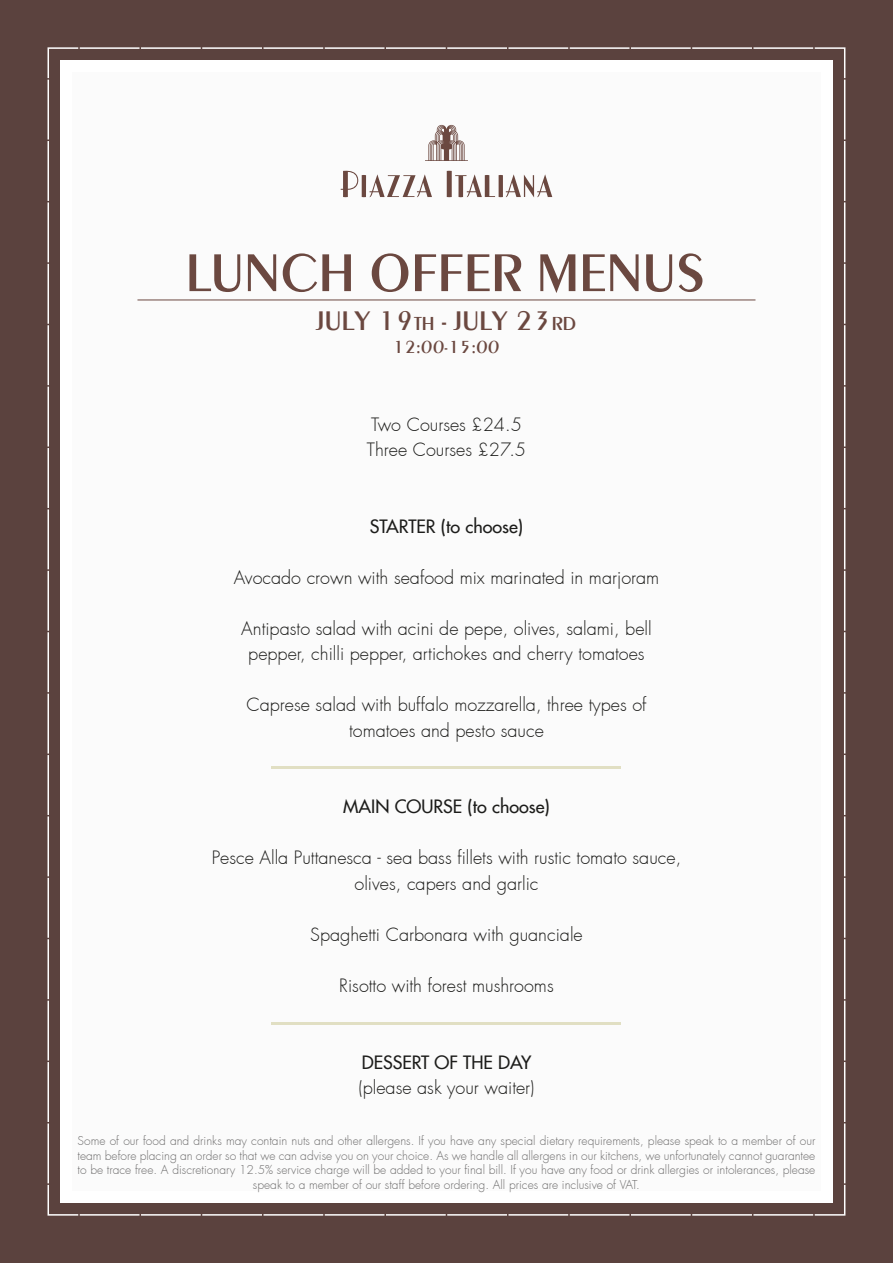
<style>
.page{position:relative;width:893px;height:1263px;background:#5b423e}
.page>*{position:absolute;margin:0;border:0;box-sizing:border-box;transform-origin:0 0}
.t1{font:55.2px "Peignot Med";letter-spacing:.035em;color:#6b4840}
.t2{font:27.75px "Peignot Med";letter-spacing:.035em;color:#6b4840}
.t3{font:300 18px/25.5px "Futura";color:#1d1d1b;text-align:center}
.t4{font:500 18px "Futura";color:#1d1d1b}
.t5{font:18px "Peignot Med";letter-spacing:.035em;color:#6b4840}
.t6{font:300 12px/14.4px "Futura";color:#706f6f;text-align:center}
.s1{font-size:19.5px}
</style>
<div class="page">
<div style="left:47px;top:47px;width:799px;height:1169px;background:#fbfbfb"></div>
<hr style="left:272px;top:767px;width:349px;height:2px;background:#e1dfc3">
<hr style="left:272px;top:1022px;width:349px;height:2px;background:#e1dfc3">
<hr style="left:137px;top:300px;width:618px;height:1px;background:#6b4840">
<h1 class="t1" style="left:187px;top:243px;width:519px">LUNCH OFFER MENUS</h1>
<h2 class="t2" style="left:317px;top:306px;width:261px">JULY 19<span class="s1">TH</span> - JULY 23<span class="s1">RD</span></h2>
<h3 class="t5" style="left:393px;top:337px;width:108px">12:00-15:00</h3>
<h3 class="t3" style="left:367px;top:412px;width:161px;text-align:left">Two Courses £24.5<br>Three Courses £27.5</h3>
<h3 class="t4" style="left:370px;top:515px;width:155px">STARTER (to choose)</h3>
<h3 class="t3" style="left:234px;top:565px;width:427px">Avocado crown with seafood mix marinated in marjoram</h3>
<h3 class="t3" style="left:241px;top:616px;width:412px">Antipasto salad with acini de pepe, olives, salami, bell pepper, chilli pepper, artichokes and cherry tomatoes</h3>
<h3 class="t3" style="left:246px;top:693px;width:402px">Caprese salad with buffalo mozzarella, three types of tomatoes and pesto sauce</h3>
<h3 class="t4" style="left:343px;top:795px;width:208px">MAIN COURSE (to choose)</h3>
<h3 class="t3" style="left:212px;top:846px;width:471px">Pesce Alla Puttanesca - sea bass fillets with rustic tomato sauce, olives, capers and garlic</h3>
<h3 class="t3" style="left:310px;top:922px;width:274px">Spaghetti Carbonara with guanciale</h3>
<h3 class="t3" style="left:339px;top:973px;width:216px">Risotto with forest mushrooms</h3>
<h3 class="t4" style="left:362px;top:1050px;width:171px">DESSERT OF THE DAY</h3>
<h3 class="t3" style="left:358px;top:1075px;width:178px">(please ask your waiter)</h3>
<p class="t6" style="left:78px;top:1134px;width:739px">Some of our food and drinks may contain nuts and other allergens. If you have any special dietary requirements, please speak to a member of our team before placing an order so that we can advise you on your choice. As we handle all allergens in our kitchens, we unfortunately cannot guarantee to be trace free. A discretionary 12.5% service charge will be added to your final bill. If you have any food or drink allergies or intolerances, please speak to a member of our staff before ordering. All prices are inclusive of VAT.</p>
</div>
